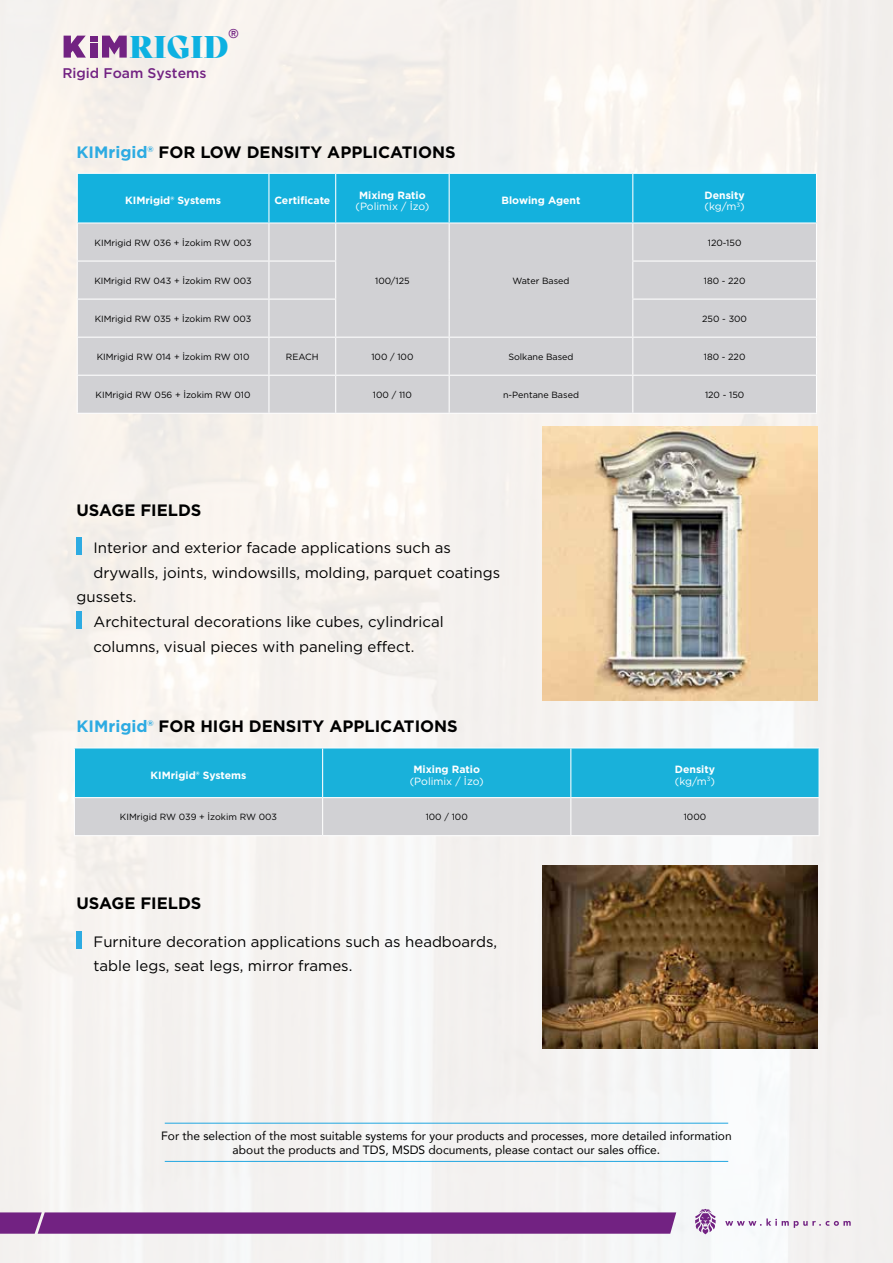
<style>
.page{position:relative;width:893px;height:1263px;background:#fff}
.page>*{position:absolute;margin:0;border:0;box-sizing:border-box;transform-origin:0 0}
.t1{font:30.6px "Bely Display";color:#0db1e1}
.t2{font:700 16.5px "Gotham";color:#000}
.t3{font:15px/24.6px "Gotham Book Tr";color:#000}
.t4{font:13.95px "Gotham Medium Tr";color:#722282}
.t5{font:500 12.75px "Avenir";color:#722282}
.t6{font:12px/14.4px "Avenir";color:#000;text-align:center}
.t7{font:700 10.5px/11.4px "Gotham";color:#fff}
.t8{font:10.5px "Gotham";color:#fff}
.t9{font:9px "Gotham";color:#000}
.s1{color:#2dabe2}
.s2{font-weight:400}
</style>
<div class="page">
<img style="left:0;top:0;width:893px;height:1263px">
<div style="left:77px;top:538px;width:5px;height:17px;background:#2dabe2"></div>
<div style="left:77px;top:611px;width:5px;height:17px;background:#2dabe2"></div>
<div style="left:77px;top:931px;width:5px;height:17px;background:#2dabe2"></div>
<div style="left:78px;top:174px;width:738px;height:48px;background:#14b1dd"></div>
<div style="left:78px;top:224px;width:738px;height:189px;background:#d1d1d4"></div>
<hr style="left:77px;top:173px;width:192px;height:1px;background:#fff">
<hr style="left:77px;top:174px;width:1px;height:48px;background:#fff">
<hr style="left:269px;top:173px;width:67px;height:1px;background:#fff">
<hr style="left:268px;top:174px;width:1px;height:48px;background:#fff">
<hr style="left:336px;top:173px;width:113px;height:1px;background:#fff">
<hr style="left:335px;top:174px;width:1px;height:48px;background:#fff">
<hr style="left:449px;top:173px;width:184px;height:1px;background:#fff">
<hr style="left:449px;top:174px;width:1px;height:48px;background:#fff">
<hr style="left:633px;top:173px;width:184px;height:1px;background:#fff">
<hr style="left:632px;top:174px;width:1px;height:48px;background:#fff">
<hr style="left:816px;top:174px;width:1px;height:48px;background:#fff">
<hr style="left:77px;top:222px;width:192px;height:2px;background:#fff">
<hr style="left:77px;top:224px;width:1px;height:36px;background:#fff">
<hr style="left:269px;top:222px;width:67px;height:2px;background:#fff">
<hr style="left:268px;top:224px;width:1px;height:36px;background:#fff">
<hr style="left:336px;top:222px;width:113px;height:2px;background:#fff">
<hr style="left:335px;top:224px;width:1px;height:36px;background:#fff">
<hr style="left:449px;top:222px;width:184px;height:2px;background:#fff">
<hr style="left:449px;top:224px;width:1px;height:37px;background:#fff">
<hr style="left:633px;top:222px;width:184px;height:2px;background:#fff">
<hr style="left:632px;top:224px;width:1px;height:36px;background:#fff">
<hr style="left:816px;top:224px;width:1px;height:36px;background:#fff">
<hr style="left:77px;top:260px;width:192px;height:2px;background:#fff">
<hr style="left:77px;top:262px;width:1px;height:37px;background:#fff">
<hr style="left:269px;top:260px;width:67px;height:2px;background:#fff">
<hr style="left:268px;top:262px;width:1px;height:37px;background:#fff">
<hr style="left:335px;top:262px;width:1px;height:37px;background:#fff">
<hr style="left:449px;top:261px;width:1px;height:38px;background:#fff">
<hr style="left:632px;top:260px;width:185px;height:2px;background:#fff">
<hr style="left:632px;top:262px;width:1px;height:37px;background:#fff">
<hr style="left:816px;top:262px;width:1px;height:37px;background:#fff">
<hr style="left:77px;top:299px;width:192px;height:1px;background:#fff">
<hr style="left:77px;top:300px;width:1px;height:37px;background:#fff">
<hr style="left:269px;top:299px;width:67px;height:1px;background:#fff">
<hr style="left:268px;top:300px;width:1px;height:37px;background:#fff">
<hr style="left:335px;top:300px;width:1px;height:37px;background:#fff">
<hr style="left:449px;top:299px;width:1px;height:38px;background:#fff">
<hr style="left:632px;top:299px;width:185px;height:1px;background:#fff">
<hr style="left:632px;top:300px;width:1px;height:37px;background:#fff">
<hr style="left:816px;top:300px;width:1px;height:37px;background:#fff">
<hr style="left:77px;top:337px;width:192px;height:1px;background:#fff">
<hr style="left:77px;top:338px;width:1px;height:37px;background:#fff">
<hr style="left:269px;top:337px;width:67px;height:1px;background:#fff">
<hr style="left:268px;top:338px;width:1px;height:37px;background:#fff">
<hr style="left:336px;top:337px;width:113px;height:1px;background:#fff">
<hr style="left:335px;top:338px;width:1px;height:37px;background:#fff">
<hr style="left:449px;top:337px;width:184px;height:1px;background:#fff">
<hr style="left:449px;top:338px;width:1px;height:37px;background:#fff">
<hr style="left:633px;top:337px;width:184px;height:1px;background:#fff">
<hr style="left:632px;top:338px;width:1px;height:37px;background:#fff">
<hr style="left:816px;top:338px;width:1px;height:37px;background:#fff">
<hr style="left:77px;top:375px;width:192px;height:1px;background:#fff">
<hr style="left:77px;top:376px;width:1px;height:37px;background:#fff">
<hr style="left:269px;top:375px;width:67px;height:1px;background:#fff">
<hr style="left:268px;top:376px;width:1px;height:37px;background:#fff">
<hr style="left:336px;top:375px;width:113px;height:1px;background:#fff">
<hr style="left:335px;top:376px;width:1px;height:37px;background:#fff">
<hr style="left:449px;top:375px;width:184px;height:1px;background:#fff">
<hr style="left:449px;top:376px;width:1px;height:37px;background:#fff">
<hr style="left:633px;top:375px;width:184px;height:1px;background:#fff">
<hr style="left:632px;top:376px;width:1px;height:37px;background:#fff">
<hr style="left:816px;top:376px;width:1px;height:37px;background:#fff">
<hr style="left:77px;top:413px;width:192px;height:1px;background:#fff">
<hr style="left:269px;top:413px;width:67px;height:1px;background:#fff">
<hr style="left:336px;top:413px;width:113px;height:1px;background:#fff">
<hr style="left:449px;top:413px;width:184px;height:1px;background:#fff">
<hr style="left:633px;top:413px;width:184px;height:1px;background:#fff">
<img style="left:543px;top:426px;width:274px;height:274px">
<img style="left:543px;top:865px;width:274px;height:183px">
<svg style="left:75px;top:748px;width:743px;height:87px;background:#69bfd7"></svg>
<hr style="left:74px;top:747px;width:249px;height:1px;background:#fff">
<hr style="left:74px;top:748px;width:1px;height:49px;background:#fff">
<hr style="left:323px;top:747px;width:248px;height:1px;background:#fff">
<hr style="left:322px;top:748px;width:1px;height:49px;background:#fff">
<hr style="left:571px;top:747px;width:249px;height:1px;background:#fff">
<hr style="left:570px;top:748px;width:1px;height:49px;background:#fff">
<hr style="left:818px;top:748px;width:2px;height:49px;background:#fff">
<hr style="left:74px;top:797px;width:249px;height:1px;background:#fff">
<hr style="left:74px;top:798px;width:1px;height:37px;background:#fff">
<hr style="left:323px;top:797px;width:248px;height:1px;background:#fff">
<hr style="left:322px;top:798px;width:1px;height:37px;background:#fff">
<hr style="left:571px;top:797px;width:249px;height:1px;background:#fff">
<hr style="left:570px;top:798px;width:1px;height:37px;background:#fff">
<hr style="left:818px;top:798px;width:2px;height:37px;background:#fff">
<hr style="left:74px;top:835px;width:249px;height:1px;background:#fff">
<hr style="left:323px;top:835px;width:248px;height:1px;background:#fff">
<hr style="left:571px;top:835px;width:249px;height:1px;background:#fff">
<hr style="left:165px;top:1123px;width:563px;height:1px;background:#2dabe2">
<hr style="left:165px;top:1161px;width:563px;height:1px;background:#2dabe2">
<svg style="left:725px;top:1218px;width:126px;height:10px"></svg>
<svg style="left:0;top:1212px;width:676px;height:22px;background:#772a86"></svg>
<svg style="left:695px;top:1209px;width:21px;height:25px"></svg>
<svg style="left:64px;top:36px;width:22px;height:22px"></svg>
<div style="left:90px;top:43px;width:8px;height:15px;background:#722282"></div>
<div style="left:90px;top:36px;width:8px;height:5px;background:#722282"></div>
<svg style="left:102px;top:36px;width:25px;height:22px"></svg>
<p class="t5" style="left:229px;top:23px;width:12px">®</p>
<h1 class="t1" style="left:129px;top:22px;width:101px">RIGID</h1>
<p class="t4" style="left:62px;top:65px;width:146px">Rigid Foam Systems</p>
<p class="t2" style="left:77px;top:141px;width:381px"><span class="s1">KIMrigid®</span> FOR LOW DENSITY APPLICATIONS</p>
<p class="t7" style="left:125px;top:195px;width:97px">KIMrigid® Systems</p>
<p class="t7" style="left:274px;top:195px;width:57px">Certificate</p>
<p class="t9" style="left:95px;top:237px;width:159px">KIMrigid RW 036 + İzokim RW 003</p>
<p class="t7" style="left:359px;top:189px;width:68px">Mixing Ratio</p>
<p class="t8" style="left:355px;top:200px;width:75px">(Polimix / İzo)</p>
<p class="t7" style="left:501px;top:195px;width:80px">Blowing Agent</p>
<p class="t7" style="left:704px;top:189px;width:42px">Density <span class="s2">(kg/m</span><sup>3</sup><span class="s2">)</span></p>
<p class="t9" style="left:708px;top:237px;width:35px">120-150</p>
<p class="t9" style="left:94px;top:275px;width:159px">KIMrigid RW 043 + İzokim RW 003</p>
<p class="t9" style="left:704px;top:275px;width:43px">180 - 220</p>
<p class="t9" style="left:95px;top:313px;width:158px">KIMrigid RW 035 + İzokim RW 003</p>
<p class="t9" style="left:702px;top:313px;width:46px">250 - 300</p>
<p class="t9" style="left:97px;top:351px;width:154px">KIMrigid RW 014 + İzokim RW 010</p>
<p class="t9" style="left:286px;top:351px;width:34px">REACH</p>
<p class="t9" style="left:371px;top:351px;width:44px">100 / 100</p>
<p class="t9" style="left:508px;top:351px;width:67px">Solkane Based</p>
<p class="t9" style="left:704px;top:351px;width:43px">180 - 220</p>
<p class="t9" style="left:96px;top:389px;width:156px">KIMrigid RW 056 + İzokim RW 010</p>
<p class="t9" style="left:373px;top:389px;width:40px">100 / 110</p>
<p class="t9" style="left:503px;top:389px;width:77px">n-Pentane Based</p>
<p class="t9" style="left:705px;top:389px;width:41px">120 - 150</p>
<p class="t9" style="left:375px;top:275px;width:36px">100/125</p>
<p class="t9" style="left:512px;top:275px;width:59px">Water Based</p>
<p class="t2" style="left:76px;top:499px;width:126px">USAGE FIELDS</p>
<p class="t3" style="left:94px;top:536px;width:359px">Interior and exterior facade applications such as</p>
<p class="t3" style="left:94px;top:560px;width:408px">drywalls, joints, windowsills, molding, parquet coatings</p>
<p class="t3" style="left:77px;top:585px;width:62px">gussets.</p>
<p class="t3" style="left:94px;top:609px;width:352px">Architectural decorations like cubes, cylindrical</p>
<p class="t3" style="left:94px;top:634px;width:322px">columns, visual pieces with paneling effect.</p>
<p class="t2" style="left:77px;top:716px;width:383px"><span class="s1">KIMrigid®</span> FOR HIGH DENSITY APPLICATIONS</p>
<p class="t7" style="left:151px;top:770px;width:97px">KIMrigid® Systems</p>
<p class="t7" style="left:413px;top:764px;width:68px">Mixing Ratio</p>
<p class="t8" style="left:410px;top:774px;width:75px">(Polimix / İzo)</p>
<p class="t7" style="left:675px;top:764px;width:42px">Density <span class="s2">(kg/m</span><sup>3</sup><span class="s2">)</span></p>
<p class="t9" style="left:120px;top:811px;width:159px">KIMrigid RW 039 + İzokim RW 003</p>
<p class="t9" style="left:426px;top:811px;width:44px">100 / 100</p>
<p class="t9" style="left:684px;top:811px;width:24px">1000</p>
<p class="t2" style="left:76px;top:892px;width:126px">USAGE FIELDS</p>
<p class="t3" style="left:94px;top:929px;width:405px">Furniture decoration applications such as headboards, table legs, seat legs, mirror frames.</p>
<p class="t6" style="left:161px;top:1128px;width:572px">For the selection of the most suitable systems for your products and processes, more detailed information about the products and TDS, MSDS documents, please contact our sales office.</p>
</div>
